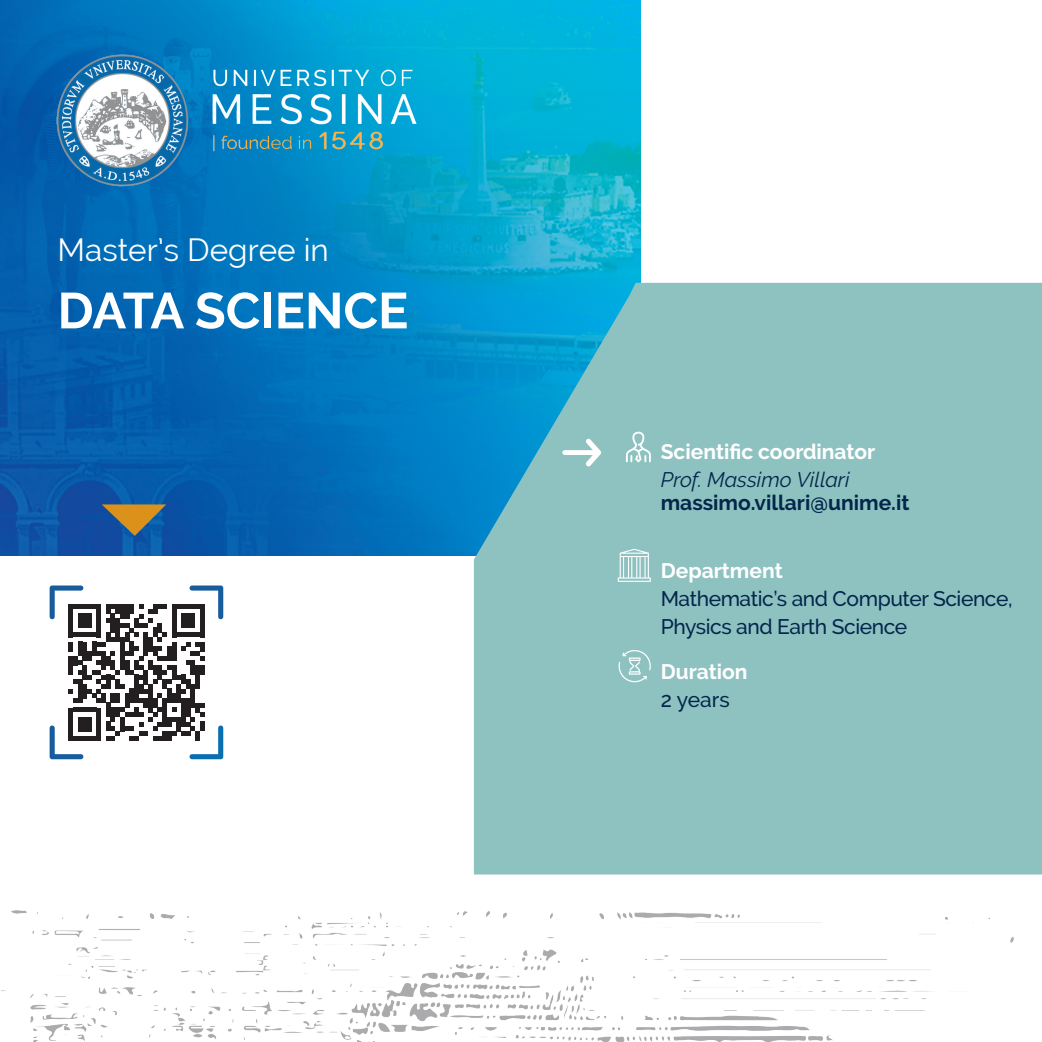
<style>
.page{position:relative;width:1042px;height:1042px;background:#fff}
.page>*{position:absolute;margin:0;border:0;box-sizing:border-box;transform-origin:0 0}
.t1{font:700 50.4px "Raleway";color:#fff}
.t2{font:31.5px "Raleway";color:#fff}
.t3{font:500 21px "Raleway";letter-spacing:-.02em;color:#04264b}
.t4{font:700 21px "Raleway";color:#fff}
.t5{font:700 21px "Raleway";color:#04264b}
.t6{font:italic 21px "Raleway";color:#04264b}
</style>
<div class="page">
<img style="left:0;top:0;width:640px;height:556px">
<img style="left:7px;top:22px;width:464px;height:187px">
<svg style="left:474px;top:283px;width:568px;height:575px;background:#83bec2"></svg>
<svg style="left:618px;top:648px;width:34px;height:34px"></svg>
<svg style="left:626px;top:432px;width:25px;height:30px"></svg>
<svg style="left:618px;top:549px;width:33px;height:33px"></svg>
<svg style="left:562px;top:438px;width:39px;height:28px"></svg>
<svg style="left:102px;top:504px;width:64px;height:32px;background:#727160"></svg>
<img style="left:1px;top:858px;width:1041px;height:184px">
<svg style="left:50px;top:585px;width:173px;height:174px"></svg>
<p class="t2" style="left:58px;top:232px;width:273px">Master’s Degree in</p>
<p class="t1" style="left:58px;top:282px;width:352px">DATA SCIENCE</p>
<p class="t4" style="left:661px;top:439px;width:216px">Scientific coordinator</p>
<p class="t6" style="left:661px;top:467px;width:190px">Prof. Massimo Villari</p>
<p class="t5" style="left:661px;top:490px;width:250px">massimo.villari@unime.it</p>
<p class="t4" style="left:661px;top:558px;width:123px">Department</p>
<p class="t3" style="left:661px;top:586px;width:353px">Mathematic’s and Computer Science,</p>
<p class="t3" style="left:661px;top:614px;width:248px">Physics and Earth Science</p>
<p class="t4" style="left:661px;top:660px;width:88px">Duration</p>
<p class="t3" style="left:661px;top:688px;width:71px">2 years</p>
</div>
